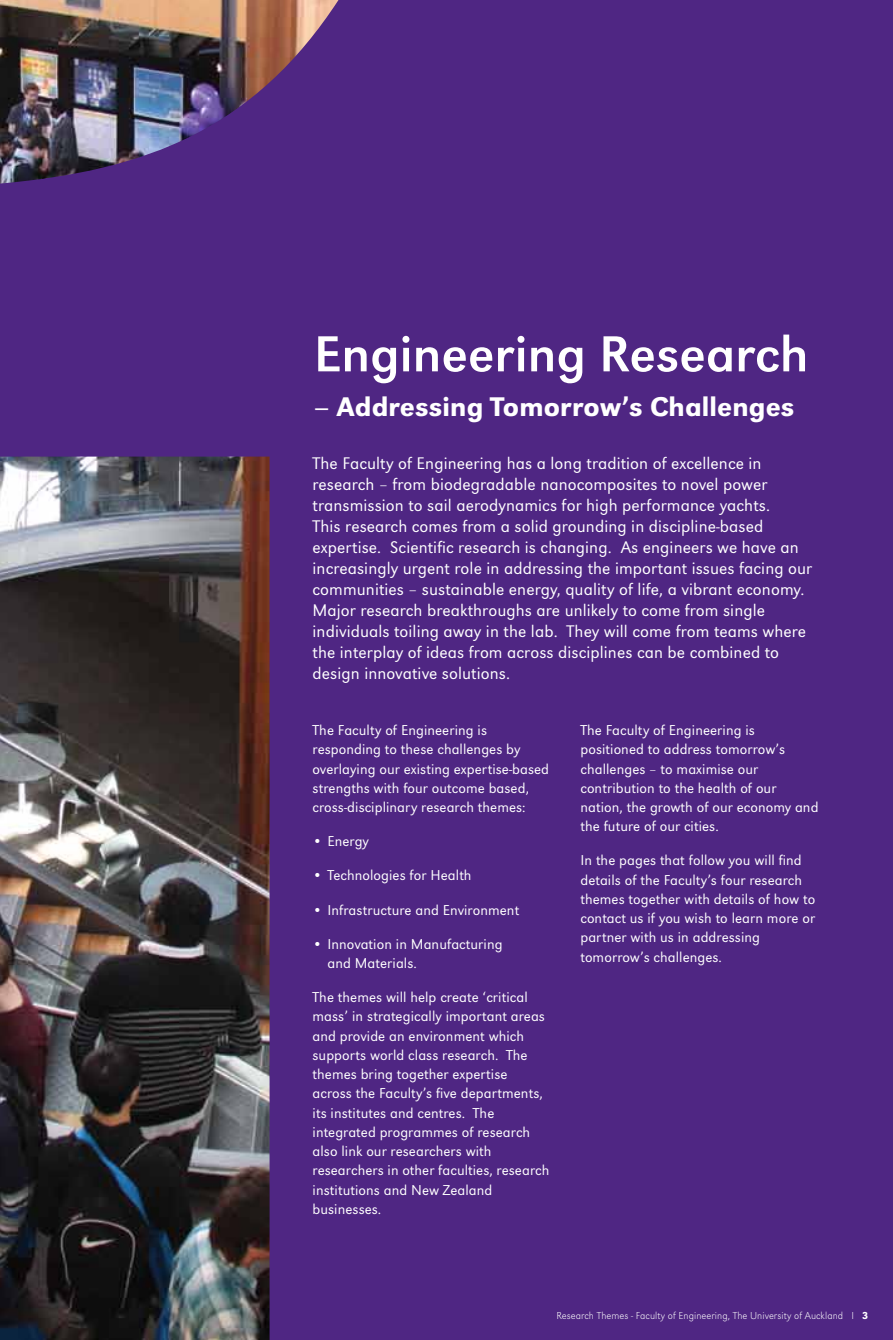
<style>
.page{position:relative;width:893px;height:1340px;background:#fff}
.page>*{position:absolute;margin:0;border:0;box-sizing:border-box;transform-origin:0 0}
.t1{font:52.5px "Grot Macron Reg";color:#fff}
.t2{font:500 28px "Grot Macron";letter-spacing:.005em;color:#fff}
.t3{font:300 17.5px/21px "Grot Macron";letter-spacing:.005em;color:#fff}
.t4{font:300 14.88px/19.2px "Grot Macron";letter-spacing:.005em;color:#fff}
.t5{font:10.5px "Grot Macron Extra Lt";letter-spacing:.005em;color:#fff}
.s1{font-family:"Grot Macron";font-weight:500}
</style>
<div class="page">
<div style="left:0;top:0;width:893px;height:1339px;background:#4f2683"></div>
<img style="left:0;top:0;width:338px;height:1339px">
<h1 class="t1" style="left:314px;top:323px;width:496px">Engineering Research</h1>
<h2 class="t2" style="left:314px;top:390px;width:482px">– Addressing Tomorrow’s Challenges</h2>
<p class="t3" style="left:313px;top:453px;width:501px">The Faculty of Engineering has a long tradition of excellence in research – from biodegradable nanocomposites to novel power transmission to sail aerodynamics for high performance yachts.<br>This research comes from a solid grounding in discipline-based expertise. Scientific research is changing. As engineers we have an increasingly urgent role in addressing the important issues facing our communities – sustainable energy, quality of life, a vibrant economy.<br>Major research breakthroughs are unlikely to come from single individuals toiling away in the lab. They will come from teams where the interplay of ideas from across disciplines can be combined to design innovative solutions.</p>
<p class="t4" style="left:313px;top:720px;width:238px">The Faculty of Engineering is responding to these challenges by overlaying our existing expertise-based strengths with four outcome based, cross-disciplinary research themes:</p>
<p class="t4" style="left:313px;top:831px;width:58px">• Energy</p>
<p class="t4" style="left:313px;top:866px;width:161px">• Technologies for Health</p>
<p class="t4" style="left:313px;top:900px;width:208px">• Infrastructure and Environment</p>
<p class="t4" style="left:327px;top:934px;width:177px;text-indent:-15px">• Innovation in Manufacturing and Materials.</p>
<p class="t4" style="left:313px;top:987px;width:238px">The themes will help create ‘critical mass’ in strategically important areas and provide an environment which supports world class research. The themes bring together expertise across the Faculty’s five departments, its institutes and centres. The integrated programmes of research also link our researchers with researchers in other faculties, research institutions and New Zealand businesses.</p>
<p class="t4" style="left:580px;top:720px;width:240px">The Faculty of Engineering is positioned to address tomorrow’s challenges – to maximise our contribution to the health of our nation, the growth of our economy and the future of our cities.</p>
<p class="t4" style="left:580px;top:851px;width:236px">In the pages that follow you will find details of the Faculty’s four research themes together with details of how to contact us if you wish to learn more or partner with us in addressing tomorrow’s challenges.</p>
<p class="t5" style="left:556px;top:1309px;width:313px">Research Themes - Faculty of Engineering, The University of Auckland I <span class="s1">3</span></p>
</div>
